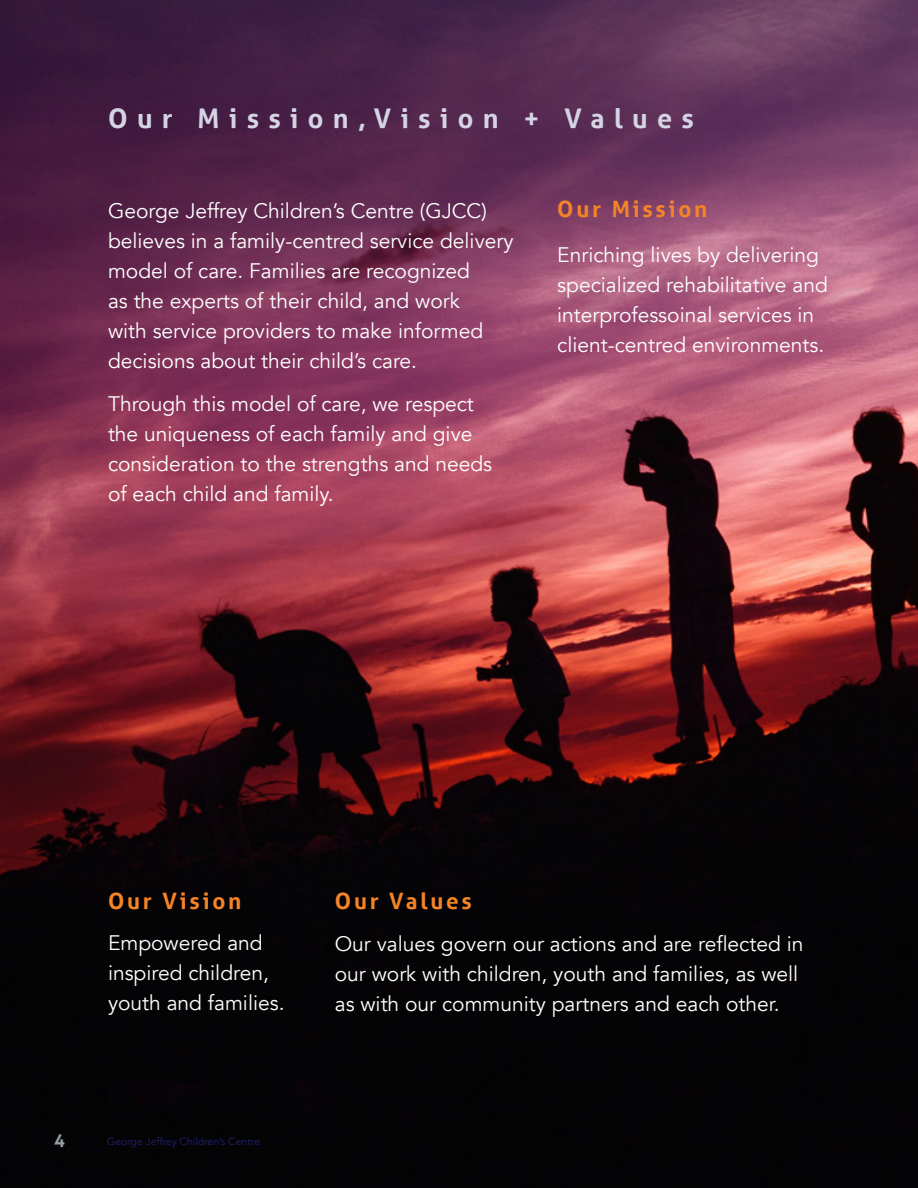
<style>
.page{position:relative;width:918px;height:1188px;background:#fff}
.page>*{position:absolute;margin:0;border:0;box-sizing:border-box;transform-origin:0 0}
.t1{font:700 27px "Aller";letter-spacing:.345em;color:#d5d4e4}
.t2{font:700 22.5px "Aller";letter-spacing:.125em;color:#f58426}
.t3{font:21px/30px "Avenir";color:#fff}
.t4{font:700 18px "Aller";color:#949ca1}
.t5{font:10.5px "Avenir";color:#221f72}
</style>
<div class="page">
<img style="left:0;top:0;width:918px;height:1188px">
<p class="t1" style="left:108px;top:102px;width:587px">Our Mission,Vision + Values</p>
<p class="t3" style="left:108px;top:196px;width:407px">George Jeffrey Children’s Centre (GJCC) believes in a family-centred service delivery model of care. Families are recognized<br>as the experts of their child, and work<br>with service providers to make informed decisions about their child’s care.</p>
<p class="t3" style="left:108px;top:389px;width:386px">Through this model of care, we respect the uniqueness of each family and give consideration to the strengths and needs of each child and family.</p>
<p class="t2" style="left:557px;top:196px;width:152px">Our Mission</p>
<p class="t3" style="left:557px;top:240px;width:272px">Enriching lives by delivering specialized rehabilitative and interprofessoinal services in client-centred environments.</p>
<p class="t2" style="left:108px;top:887px;width:135px">Our Vision</p>
<p class="t2" style="left:335px;top:887px;width:139px">Our Values</p>
<p class="t3" style="left:108px;top:928px;width:178px">Empowered and inspired children, youth and families.</p>
<p class="t3" style="left:335px;top:930px;width:470px">Our values govern our actions and are reflected in our work with children, youth and families, as well as with our community partners and each other.</p>
<p class="t4" style="left:54px;top:1130px;width:12px">4</p>
<p class="t5" style="left:107px;top:1135px;width:155px">George Jeffrey Children’s Centre</p>
</div>
